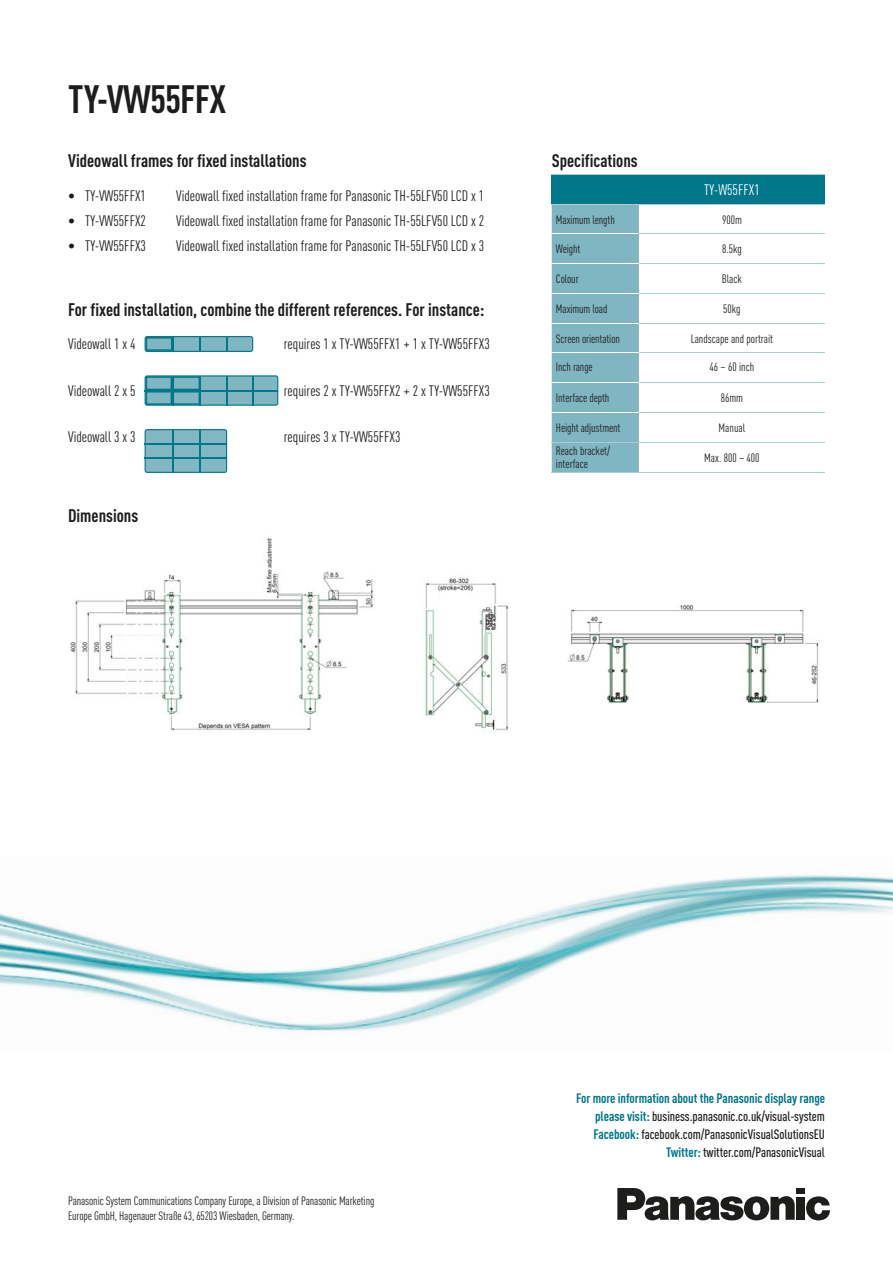
<style>
.page{position:relative;width:893px;height:1263px;background:#fff}
.page>*{position:absolute;margin:0;border:0;box-sizing:border-box;transform-origin:0 0}
.t1{font:700 condensed 39px "DIN Pro";letter-spacing:-.02em;color:#1d1d1b}
.t2{font:700 condensed 18px "DIN Pro";color:#1d1d1b}
.t3{font:condensed 15px "DIN Pro";color:#1d1d1b}
.t4{font:condensed 15px "DIN Pro";color:#fff}
.t5{font:500 condensed 13.5px/18px "DIN Pro";letter-spacing:-.005em;color:#1d1d1b;text-align:right}
.t6{font:condensed 12px/13.5px "DIN Pro";letter-spacing:-.01em;color:#1d1d1b}
.s1{font-weight:700;color:#00778a}
</style>
<div class="page">
<div style="left:552px;top:174px;width:273px;height:30px;background:#00778a"></div>
<div style="left:552px;top:205px;width:87px;height:267px;background:#80b5c2"></div>
<hr style="left:552px;top:233px;width:87px;height:1px;background:#fff">
<hr style="left:639px;top:174px;width:186px;height:1px;background:#a8cbd4">
<hr style="left:639px;top:204px;width:186px;height:1px;background:#a8cbd4">
<hr style="left:639px;top:233px;width:186px;height:1px;background:#a8cbd4">
<hr style="left:639px;top:263px;width:186px;height:1px;background:#a8cbd4">
<hr style="left:639px;top:293px;width:186px;height:1px;background:#a8cbd4">
<hr style="left:639px;top:323px;width:186px;height:1px;background:#a8cbd4">
<hr style="left:639px;top:353px;width:186px;height:1px;background:#a8cbd4">
<hr style="left:639px;top:382px;width:186px;height:1px;background:#a8cbd4">
<hr style="left:639px;top:412px;width:186px;height:1px;background:#a8cbd4">
<hr style="left:639px;top:442px;width:186px;height:1px;background:#a8cbd4">
<hr style="left:639px;top:472px;width:186px;height:1px;background:#a8cbd4">
<hr style="left:552px;top:263px;width:87px;height:1px;background:#fff">
<hr style="left:552px;top:293px;width:87px;height:1px;background:#fff">
<hr style="left:552px;top:323px;width:87px;height:1px;background:#fff">
<hr style="left:552px;top:353px;width:87px;height:1px;background:#fff">
<hr style="left:552px;top:174px;width:87px;height:1px;background:#a8cbd4">
<hr style="left:552px;top:442px;width:87px;height:1px;background:#a8cbd4">
<hr style="left:552px;top:472px;width:87px;height:1px;background:#a8cbd4">
<hr style="left:552px;top:204px;width:87px;height:1px;background:#a8cbd4">
<hr style="left:552px;top:382px;width:87px;height:1px;background:#fff">
<hr style="left:552px;top:412px;width:87px;height:1px;background:#fff">
<img style="left:0;top:875px;width:893px;height:157px">
<svg style="left:617px;top:1188px;width:178px;height:33px"></svg>
<div style="left:796px;top:1197px;width:9px;height:23px;background:#1d1d1b"></div>
<div style="left:796px;top:1188px;width:9px;height:6px;background:#1d1d1b"></div>
<svg style="left:806px;top:1196px;width:24px;height:25px"></svg>
<svg style="left:145px;top:429px;width:82px;height:44px;background:#70adba"></svg>
<hr style="left:145px;top:443px;width:82px;height:1px;background:#00778a">
<hr style="left:172px;top:429px;width:1px;height:43px;background:#00778a">
<hr style="left:145px;top:458px;width:82px;height:1px;background:#00778a">
<hr style="left:200px;top:430px;width:1px;height:43px;background:#00778a">
<img style="left:567px;top:604px;width:252px;height:99px">
<img style="left:70px;top:538px;width:303px;height:193px">
<img style="left:424px;top:578px;width:84px;height:153px">
<svg style="left:145px;top:336px;width:108px;height:16px;background:#5fa5b3"></svg>
<svg style="left:145px;top:375px;width:133px;height:31px;background:#60a5b4"></svg>
<h1 class="t1" style="left:68px;top:85px;width:160px">TY-VW55FFX</h1>
<p class="t2" style="left:68px;top:154px;width:240px">Videowall frames for fixed installations</p>
<p class="t3" style="left:68px;top:190px;width:80px">• TY-VW55FFX1</p>
<p class="t3" style="left:176px;top:190px;width:310px">Videowall fixed installation frame for Panasonic TH-55LFV50 LCD x 1</p>
<p class="t3" style="left:68px;top:215px;width:80px">• TY-VW55FFX2</p>
<p class="t3" style="left:176px;top:215px;width:310px">Videowall fixed installation frame for Panasonic TH-55LFV50 LCD x 2</p>
<p class="t3" style="left:68px;top:240px;width:80px">• TY-VW55FFX3</p>
<p class="t3" style="left:176px;top:240px;width:310px">Videowall fixed installation frame for Panasonic TH-55LFV50 LCD x 3</p>
<p class="t2" style="left:68px;top:303px;width:418px">For fixed installation, combine the different references. For instance:</p>
<p class="t3" style="left:68px;top:339px;width:69px">Videowall 1 x 4</p>
<p class="t3" style="left:284px;top:339px;width:207px">requires 1 x TY-VW55FFX1 + 1 x TY-VW55FFX3</p>
<p class="t3" style="left:68px;top:385px;width:69px">Videowall 2 x 5</p>
<p class="t3" style="left:284px;top:385px;width:207px">requires 2 x TY-VW55FFX2 + 2 x TY-VW55FFX3</p>
<p class="t3" style="left:68px;top:432px;width:69px">Videowall 3 x 3</p>
<p class="t3" style="left:284px;top:432px;width:118px">requires 3 x TY-VW55FFX3</p>
<p class="t2" style="left:68px;top:509px;width:72px">Dimensions</p>
<p class="t2" style="left:552px;top:154px;width:88px">Specifications</p>
<p class="t4" style="left:704px;top:184px;width:57px">TY-W55FFX1</p>
<p class="t6" style="left:556px;top:214px;width:60px">Maximum length</p>
<p class="t6" style="left:722px;top:214px;width:21px">900m</p>
<p class="t6" style="left:556px;top:244px;width:26px">Weight</p>
<p class="t6" style="left:722px;top:244px;width:21px">8.5kg</p>
<p class="t6" style="left:556px;top:274px;width:24px">Colour</p>
<p class="t6" style="left:722px;top:274px;width:22px">Black</p>
<p class="t6" style="left:556px;top:303px;width:53px">Maximum load</p>
<p class="t6" style="left:723px;top:303px;width:19px">50kg</p>
<p class="t6" style="left:556px;top:333px;width:65px">Screen orientation</p>
<p class="t6" style="left:691px;top:333px;width:84px">Landscape and portrait</p>
<p class="t6" style="left:556px;top:362px;width:38px">Inch range</p>
<p class="t6" style="left:710px;top:362px;width:46px">46 – 60 inch</p>
<p class="t6" style="left:556px;top:392px;width:55px">Interface depth</p>
<p class="t6" style="left:721px;top:392px;width:24px">86mm</p>
<p class="t6" style="left:556px;top:422px;width:66px">Height adjustment</p>
<p class="t6" style="left:719px;top:422px;width:28px">Manual</p>
<p class="t6" style="left:556px;top:445px;width:56px">Reach bracket/ interface</p>
<p class="t6" style="left:704px;top:452px;width:57px">Max. 800 – 400</p>
<p class="t6" style="left:68px;top:1195px;width:308px;line-height:15px">Panasonic System Communications Company Europe, a Division of Panasonic Marketing<br>Europe GmbH, Hagenauer Straße 43, 65203 Wiesbaden, Germany.</p>
<p class="t5" style="left:576px;top:1089px;width:250px"><span class="s1">For more information about the Panasonic display range please visit:</span> business.panasonic.co.uk/visual-system <span class="s1">Facebook:</span> facebook.com/PanasonicVisualSolutionsEU <span class="s1">Twitter:</span> twitter.com/PanasonicVisual</p>
</div>
